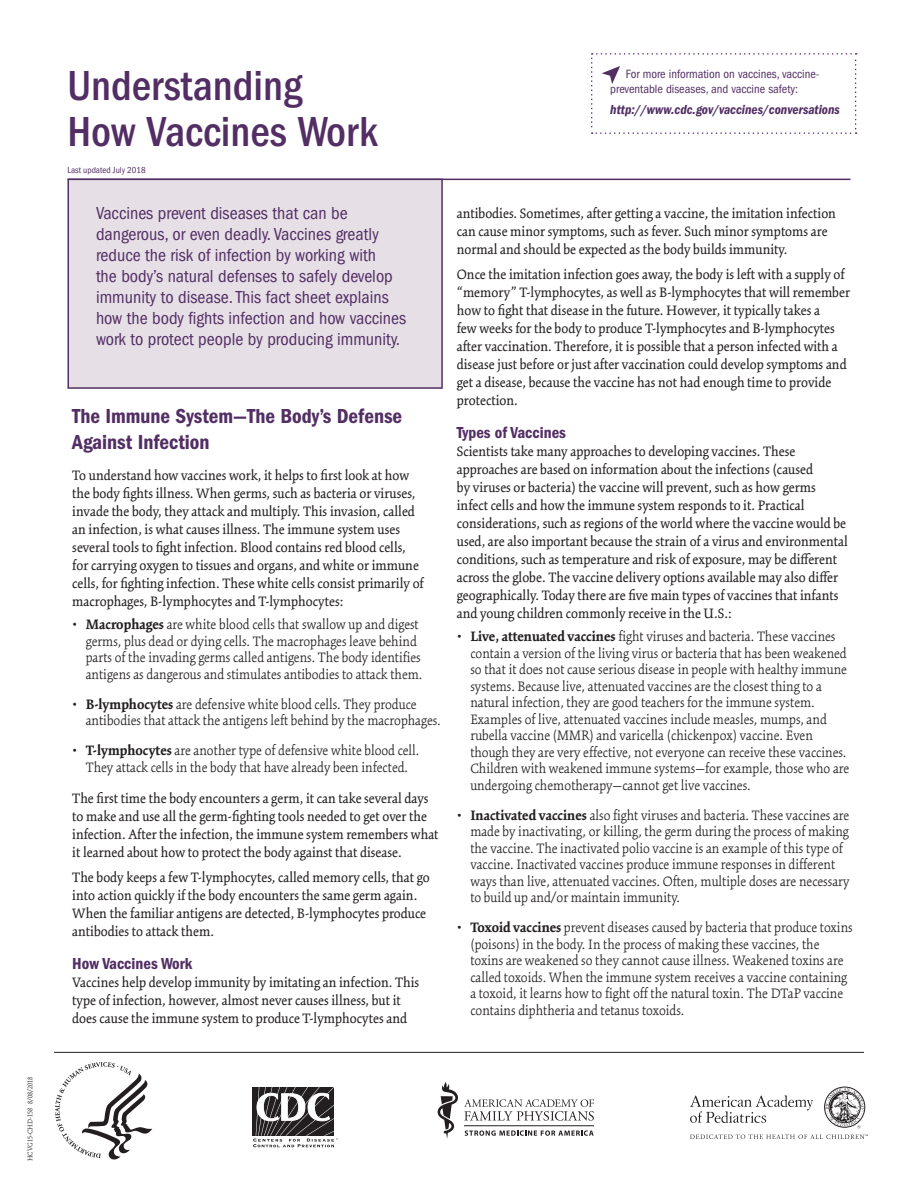
<style>
.page{position:relative;width:918px;height:1188px;background:#fff}
.page>*{position:absolute;margin:0;border:0;box-sizing:border-box;transform-origin:0 0}
.t1{font:500 condensed 43.5px/46.5px "ITC Franklin Gothic Std";color:#522e64}
.H2_a{font:21px/25.2px "ITC Franklin Gothic Std Dm Cd";color:#522e64}
.Callout{font:condensed 18px/21px "ITC Franklin Gothic Std";color:#522e64}
.H2_b{font:16.5px "ITC Franklin Gothic Std Dm Cd";color:#522e64}
.Body{font:15px/18px "Kinesis Std";color:#231f20}
.t2{font:300 15px/16.5px "Kinesis Std";color:#231f20}
.t3{font:13.5px "ITC Franklin Gothic Std Dm Cd It";color:#522e64}
.t4{font:condensed 12.3px/15px "ITC Franklin Gothic Std";color:#522e64}
.last_reviewed{font:condensed 9px "ITC Franklin Gothic Std";color:#522e64}
.t5{font:300 7.5px "Kinesis Std";color:#231f20}
.s1{font-weight:700}
</style>
<div class="page">
<hr style="left:68px;top:179px;width:782px;height:1px;background:#522e64">
<div style="left:68px;top:179px;width:374px;height:209px;background:#e6dfe6"></div>
<div style="left:68px;top:179px;width:375px;height:210px;border:2px solid #522e64"></div>
<hr style="left:54px;top:1052px;width:810px;height:1px;background:#231f20">
<svg style="left:591px;top:53px;width:266px;height:81px"></svg>
<svg style="left:438px;top:1082px;width:20px;height:57px"></svg>
<hr style="left:464px;top:1125px;width:130px;height:1px;background:#231f20">
<svg style="left:464px;top:1099px;width:130px;height:22px"></svg>
<svg style="left:465px;top:1130px;width:129px;height:6px"></svg>
<svg style="left:690px;top:1095px;width:123px;height:28px"></svg>
<svg style="left:690px;top:1134px;width:178px;height:5px"></svg>
<svg style="left:824px;top:1087px;width:41px;height:41px"></svg>
<svg style="left:55px;top:1062px;width:97px;height:98px"></svg>
<svg style="left:252px;top:1087px;width:1px;height:49px"></svg>
<svg style="left:253px;top:1087px;width:85px;height:60px"></svg>
<p class="t5" style="left:26px;top:1161px;width:86px;rotate:-90deg">HCVG15-CHD-158 8/08/2018</p>
<h1 class="t1" style="left:68px;top:62px;width:312px">Understanding<br>How Vaccines Work</h1>
<p class="last_reviewed" style="left:68px;top:165px;width:80px">Last updated July 2018</p>
<p class="Callout" style="left:96px;top:203px;width:312px">Vaccines prevent diseases that can be dangerous, or even deadly. Vaccines greatly reduce the risk of infection by working with<br>the body’s natural defenses to safely develop immunity to disease. This fact sheet explains how the body fights infection and how vaccines work to protect people by producing immunity.</p>
<p class="H2_a" style="left:72px;top:404px;width:332px">The Immune System—The Body’s Defense<br>Against Infection</p>
<p class="Body" style="left:72px;top:466px;width:353px">To understand how vaccines work, it helps to first look at how the body fights illness. When germs, such as bacteria or viruses, invade the body, they attack and multiply. This invasion, called an infection, is what causes illness. The immune system uses several tools to fight infection. Blood contains red blood cells, for carrying oxygen to tissues and organs, and white or immune cells, for fighting infection. These white cells consist primarily of macrophages, B-lymphocytes and T-lymphocytes:</p>
<p class="t2" style="left:86px;top:616px;width:338px;text-indent:-14px">• <span class="s1">Macrophages</span> are white blood cells that swallow up and digest germs, plus dead or dying cells. The macrophages leave behind parts of the invading germs called antigens. The body identifies antigens as dangerous and stimulates antibodies to attack them.</p>
<p class="t2" style="left:86px;top:696px;width:356px;text-indent:-14px">• <span class="s1">B-lymphocytes</span> are defensive white blood cells. They produce antibodies that attack the antigens left behind by the macrophages.</p>
<p class="t2" style="left:72px;top:742px;width:349px;text-align:center">• <span class="s1">T-lymphocytes</span> are another type of defensive white blood cell.<br>They attack cells in the body that have already been infected.</p>
<p class="Body" style="left:72px;top:790px;width:368px">The first time the body encounters a germ, it can take several days to make and use all the germ-fighting tools needed to get over the infection. After the infection, the immune system remembers what it learned about how to protect the body against that disease.</p>
<p class="Body" style="left:72px;top:868px;width:359px">The body keeps a few T-lymphocytes, called memory cells, that go into action quickly if the body encounters the same germ again.<br>When the familiar antigens are detected, B-lymphocytes produce antibodies to attack them.</p>
<p class="H2_b" style="left:72px;top:954px;width:122px">How Vaccines Work</p>
<p class="Body" style="left:72px;top:973px;width:349px">Vaccines help develop immunity by imitating an infection. This type of infection, however, almost never causes illness, but it does cause the immune system to produce T-lymphocytes and</p>
<p class="t4" style="left:610px;top:67px;width:211px;text-indent:15px">For more information on vaccines, vaccine&shy;preventable diseases, and vaccine safety:</p>
<p class="t3" style="left:610px;top:102px;width:231px">http://www.cdc.gov/vaccines/conversations</p>
<p class="Body" style="left:457px;top:205px;width:381px">antibodies. Sometimes, after getting a vaccine, the imitation infection can cause minor symptoms, such as fever. Such minor symptoms are normal and should be expected as the body builds immunity.</p>
<p class="Body" style="left:457px;top:265px;width:395px">Once the imitation infection goes away, the body is left with a supply of “memory” T-lymphocytes, as well as B-lymphocytes that will remember how to fight that disease in the future. However, it typically takes a<br>few weeks for the body to produce T-lymphocytes and B-lymphocytes after vaccination. Therefore, it is possible that a person infected with a disease just before or just after vaccination could develop symptoms and get a disease, because the vaccine has not had enough time to provide protection.</p>
<p class="H2_b" style="left:457px;top:423px;width:111px">Types of Vaccines</p>
<p class="Body" style="left:457px;top:442px;width:392px">Scientists take many approaches to developing vaccines. These approaches are based on information about the infections (caused<br>by viruses or bacteria) the vaccine will prevent, such as how germs infect cells and how the immune system responds to it. Practical considerations, such as regions of the world where the vaccine would be used, are also important because the strain of a virus and environmental conditions, such as temperature and risk of exposure, may be different across the globe. The vaccine delivery options available may also differ geographically. Today there are five main types of vaccines that infants and young children commonly receive in the U.S.:</p>
<p class="t2" style="left:470px;top:628px;width:380px;text-indent:-14px">• <span class="s1">Live, attenuated vaccines</span> fight viruses and bacteria. These vaccines contain a version of the living virus or bacteria that has been weakened so that it does not cause serious disease in people with healthy immune systems. Because live, attenuated vaccines are the closest thing to a natural infection, they are good teachers for the immune system.<br>Examples of live, attenuated vaccines include measles, mumps, and rubella vaccine (MMR) and varicella (chickenpox) vaccine. Even though they are very effective, not everyone can receive these vaccines.<br>Children with weakened immune systems—for example, those who are undergoing chemotherapy—cannot get live vaccines.</p>
<p class="t2" style="left:470px;top:807px;width:381px;text-indent:-14px">• <span class="s1">Inactivated vaccines</span> also fight viruses and bacteria. These vaccines are made by inactivating, or killing, the germ during the process of making the vaccine. The inactivated polio vaccine is an example of this type of vaccine. Inactivated vaccines produce immune responses in different ways than live, attenuated vaccines. Often, multiple doses are necessary to build up and/or maintain immunity.</p>
<p class="t2" style="left:470px;top:919px;width:384px;text-indent:-14px">• <span class="s1">Toxoid vaccines</span> prevent diseases caused by bacteria that produce toxins (poisons) in the body. In the process of making these vaccines, the toxins are weakened so they cannot cause illness. Weakened toxins are called toxoids. When the immune system receives a vaccine containing a toxoid, it learns how to fight off the natural toxin. The DTaP vaccine contains diphtheria and tetanus toxoids.</p>
</div>
